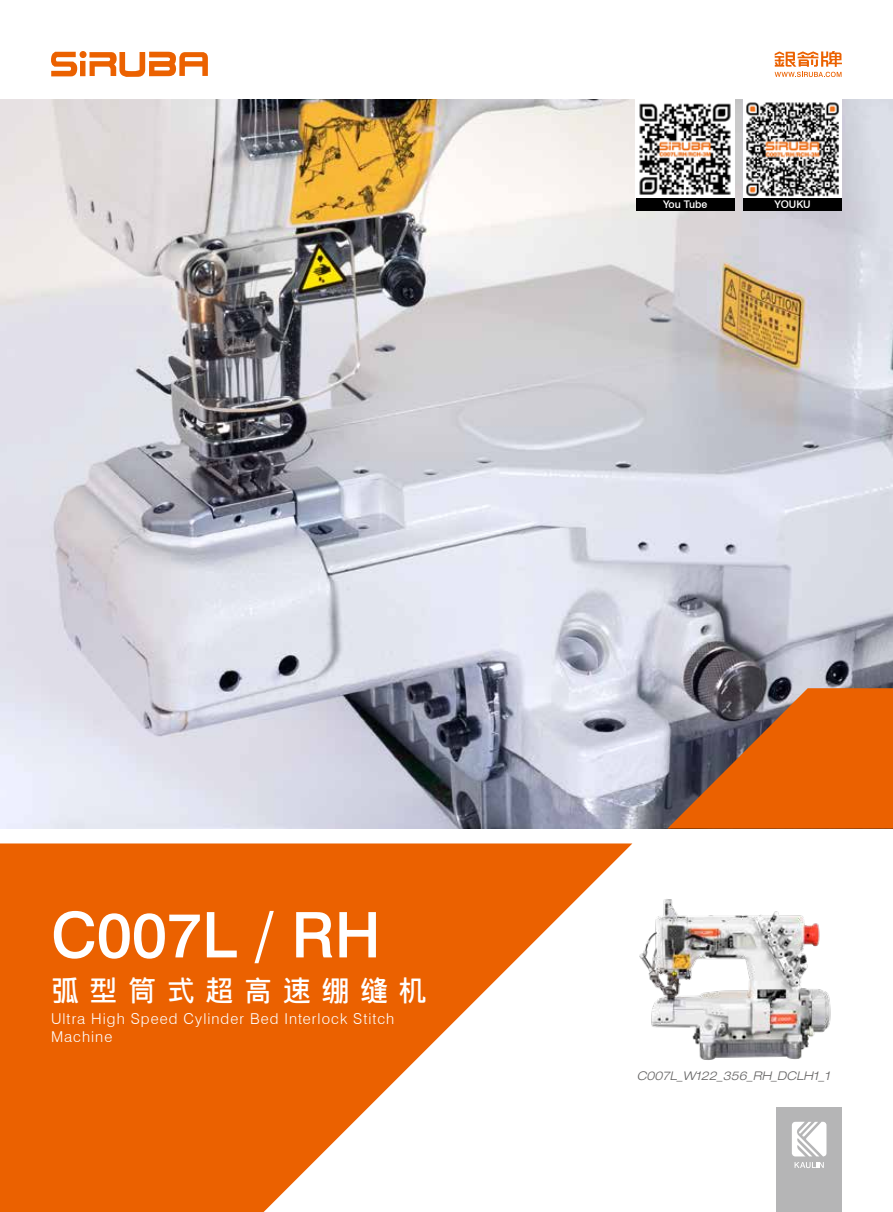
<style>
.page{position:relative;width:893px;height:1212px;background:#fff}
.page>*{position:absolute;margin:0;border:0;box-sizing:border-box;transform-origin:0 0}
.t1{font:500 63px "Swiss 721 BT";color:#fff}
.t2{font:28.2px "Han Wang Hei Bold Gb 5";letter-spacing:.37em;color:#fff}
.t3{font:300 15px/18px "Swiss 721 BT";letter-spacing:.07em;color:#fff}
.t4{font:italic 300 expanded 12px "Helvetica Neue LT Pro";color:#656464}
.t5{font:500 10.5px "Swiss 721 BT";color:#fff}
</style>
<div class="page">
<img style="left:0;top:100px;width:893px;height:728px">
<svg style="left:0;top:843px;width:632px;height:369px;fill:#eb6100"></svg>
<svg style="left:667px;top:688px;width:226px;height:140px;background:#bd5f21"></svg>
<svg style="left:51px;top:51px;width:157px;height:26px"></svg>
<div style="left:777px;top:1107px;width:65px;height:105px;background:#b5b5b6"></div>
<svg style="left:795px;top:1162px;width:29px;height:6px"></svg>
<svg style="left:792px;top:1122px;width:34px;height:34px"></svg>
<img style="left:639px;top:899px;width:192px;height:161px">
<svg style="left:775px;top:51px;width:67px;height:26px"></svg>
<img style="left:636px;top:100px;width:98px;height:98px">
<div style="left:636px;top:198px;width:99px;height:13px;background:#000"></div>
<img style="left:743px;top:100px;width:99px;height:98px">
<div style="left:743px;top:198px;width:99px;height:13px;background:#000"></div>
<p class="t5" style="left:663px;top:198px;width:46px">You Tube</p>
<p class="t5" style="left:774px;top:198px;width:38px">YOUKU</p>
<h1 class="t1" style="left:51px;top:897px;width:331px">C007L / RH</h1>
<h2 class="t2" style="left:51px;top:976px;width:377px">弧型筒式超高速繃縫機</h2>
<p class="t3" style="left:51px;top:1010px;width:345px">Ultra High Speed Cylinder Bed Interlock Stitch<br>Machine</p>
<p class="t4" style="left:637px;top:1068px;width:195px">C007L_W122_356_RH_DCLH1_1</p>
</div>
